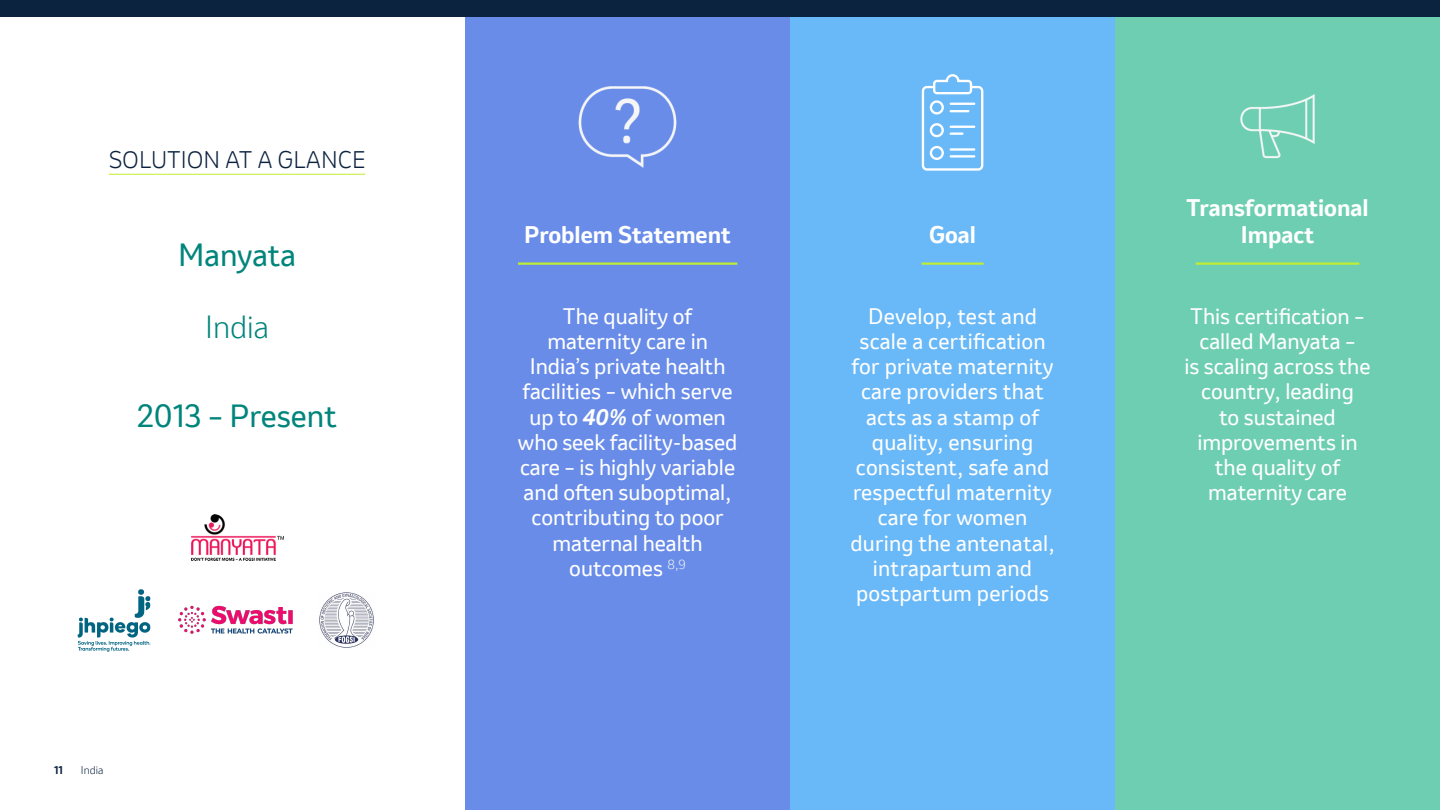
<style>
.page{position:relative;width:1440px;height:810px;background:#fff}
.page>*{position:absolute;margin:0;border:0;box-sizing:border-box;transform-origin:0 0}
.t1{font:30px "Invention";color:#00857c}
.t2{font:300 30px "Invention";color:#00857c}
.t3{font:700 22.5px/27px "Invention";color:#fff;text-align:center}
.t4{font:300 22.5px "Invention";color:#0c2340}
.t5{font:21px/25.2px "Invention";color:#fff;text-align:center}
.t6{font:300 10.5px "Invention";color:#0c2340}
.t7{font:700 10.5px "Invention";color:#0c2340}
.s1{font-weight:700;font-style:italic}
</style>
<div class="page">
<img style="left:192px;top:514px;width:92px;height:47px">
<hr style="left:109px;top:174px;width:256px;height:1px;background:#bfed33">
<div style="left:465px;top:0;width:325px;height:810px;background:#688ce8"></div>
<div style="left:790px;top:0;width:325px;height:810px;background:#69b8f7"></div>
<div style="left:1115px;top:0;width:325px;height:810px;background:#6eceb2"></div>
<img style="left:578px;top:86px;width:99px;height:82px">
<hr style="left:518px;top:262px;width:219px;height:3px;background:#bfed33">
<div style="left:922px;top:86px;width:61px;height:85px;border:2px solid #fff;border-radius:4px"></div>
<svg style="left:932px;top:74px;width:41px;height:21px"></svg>
<svg style="left:951px;top:110px;width:17px;height:2px"></svg>
<hr style="left:951px;top:103px;width:23px;height:2px;background:#fff">
<hr style="left:951px;top:148px;width:23px;height:3px;background:#fff">
<hr style="left:951px;top:155px;width:23px;height:3px;background:#fff">
<hr style="left:951px;top:126px;width:23px;height:2px;background:#fff">
<svg style="left:951px;top:132px;width:11px;height:3px"></svg>
<div style="left:930px;top:100px;width:14px;height:15px;border:2px solid #fff;border-radius:50%"></div>
<div style="left:930px;top:123px;width:14px;height:14px;border:2px solid #fff;border-radius:50%"></div>
<div style="left:930px;top:146px;width:14px;height:14px;border:2px solid #fff;border-radius:50%"></div>
<hr style="left:922px;top:262px;width:62px;height:3px;background:#bfed33">
<img style="left:1240px;top:94px;width:75px;height:65px">
<hr style="left:1196px;top:262px;width:163px;height:3px;background:#bfed33">
<div style="left:0;top:0;width:1440px;height:16px;background:#0c2340"></div>
<img style="left:178px;top:605px;width:115px;height:29px">
<img style="left:319px;top:592px;width:55px;height:56px">
<img style="left:77px;top:589px;width:74px;height:63px">
<p class="t4" style="left:109px;top:144px;width:258px">SOLUTION AT A GLANCE</p>
<h1 class="t1" style="left:178px;top:234px;width:119px">Manyata</h1>
<h1 class="t2" style="left:205px;top:306px;width:65px">India</h1>
<h1 class="t1" style="left:137px;top:395px;width:201px">2013 – Present</h1>
<p class="t7" style="left:54px;top:762px;width:10px">11</p>
<p class="t6" style="left:81px;top:762px;width:24px">India</p>
<p class="t3" style="left:524px;top:221px;width:208px">Problem Statement</p>
<p class="t5" style="left:518px;top:303px;width:221px">The quality of maternity care in<br>India’s private health facilities – which serve up to <span class="s1">40%</span> of women who seek facility-based care – is highly variable and often suboptimal, contributing to poor maternal health outcomes <sup>8,9</sup></p>
<p class="t3" style="left:929px;top:221px;width:48px">Goal</p>
<p class="t5" style="left:850px;top:303px;width:206px">Develop, test and scale a certification for private maternity care providers that acts as a stamp of quality, ensuring consistent, safe and respectful maternity care for women during the antenatal, intrapartum and postpartum periods</p>
<p class="t3" style="left:1186px;top:194px;width:184px">Transformational<br>Impact</p>
<p class="t5" style="left:1184px;top:303px;width:188px">This certification – called Manyata –<br>is scaling across the country, leading<br>to sustained improvements in the quality of maternity care</p>
</div>
